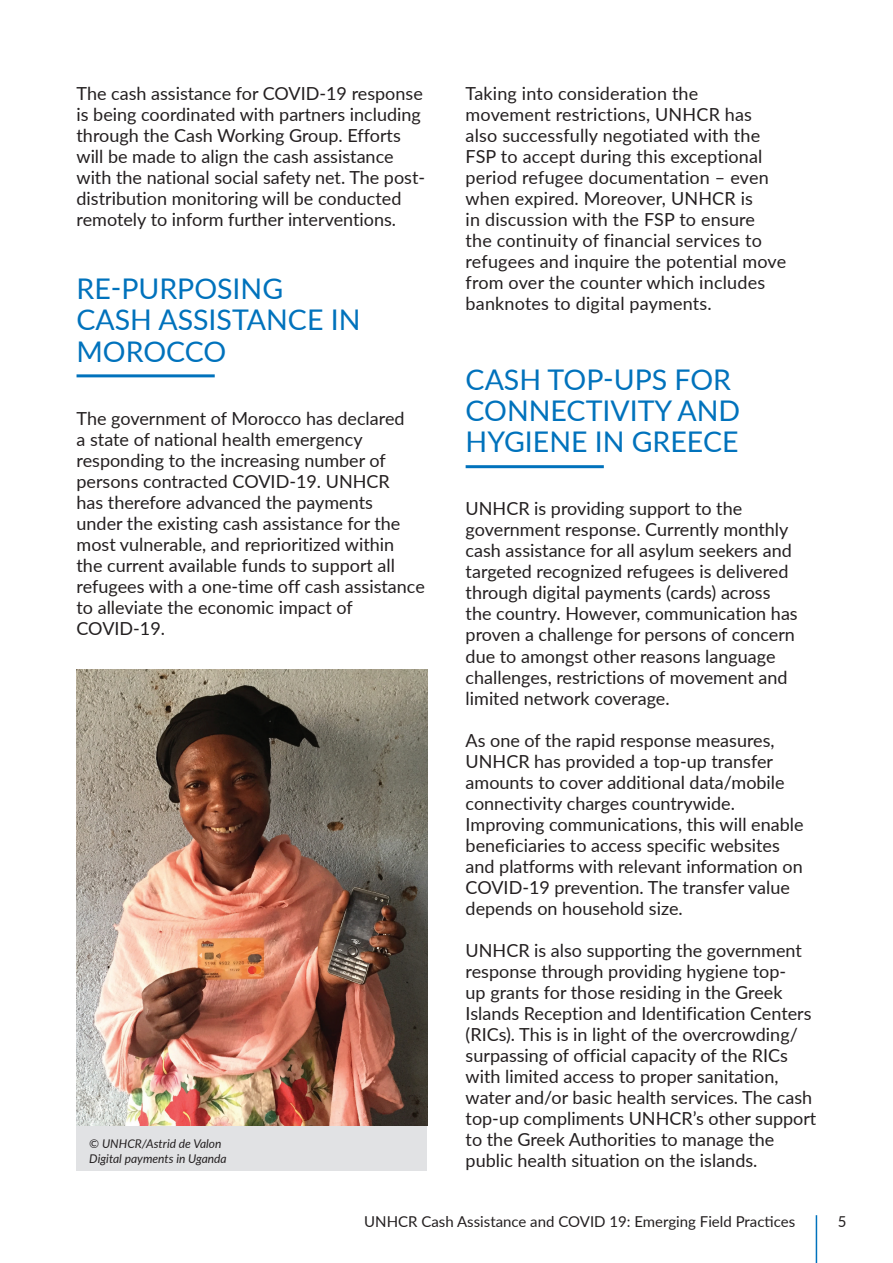
<style>
.page{position:relative;width:893px;height:1263px;background:#fff}
.page>*{position:absolute;margin:0;border:0;box-sizing:border-box;transform-origin:0 0}
.t1{font:28.5px/31.3px "Lato";color:#0072bc}
.t2{font:18px/21px "Lato";color:#231f20}
.t3{font:15px "Lato";color:#231f20}
.t4{font:italic 12px/15px "Lato";color:#231f20}
</style>
<div class="page">
<hr style="left:816px;top:1215px;width:1px;height:48px;background:#0072bc">
<hr style="left:77px;top:374px;width:138px;height:3px;background:#0072bc">
<hr style="left:466px;top:465px;width:138px;height:3px;background:#0072bc">
<img style="left:77px;top:670px;width:350px;height:456px">
<div style="left:77px;top:1126px;width:350px;height:45px;background:#e1e2e4"></div>
<p class="t2" style="left:77px;top:82px;width:350px">The cash assistance for COVID-19 response is being coordinated with partners including through the Cash Working Group. Efforts will be made to align the cash assistance with the national social safety net. The post&shy;distribution monitoring will be conducted remotely to inform further interventions.</p>
<h1 class="t1" style="left:77px;top:272px;width:285px">RE-PURPOSING<br>CASH ASSISTANCE IN<br>MOROCCO</h1>
<p class="t2" style="left:77px;top:407px;width:350px">The government of Morocco has declared<br>a state of national health emergency responding to the increasing number of persons contracted COVID-19. UNHCR<br>has therefore advanced the payments<br>under the existing cash assistance for the most vulnerable, and reprioritized within<br>the current available funds to support all refugees with a one-time off cash assistance to alleviate the economic impact of COVID-19.</p>
<p class="t4" style="left:89px;top:1135px;width:139px">© UNHCR/Astrid de Valon<br>Digital payments in Uganda</p>
<p class="t2" style="left:466px;top:82px;width:322px">Taking into consideration the movement restrictions, UNHCR has also successfully negotiated with the FSP to accept during this exceptional period refugee documentation – even when expired. Moreover, UNHCR is<br>in discussion with the FSP to ensure<br>the continuity of financial services to refugees and inquire the potential move from over the counter which includes banknotes to digital payments.</p>
<h1 class="t1" style="left:466px;top:362px;width:276px">CASH TOP-UPS FOR<br>CONNECTIVITY AND<br>HYGIENE IN GREECE</h1>
<p class="t2" style="left:466px;top:498px;width:334px">UNHCR is providing support to the government response. Currently monthly cash assistance for all asylum seekers and targeted recognized refugees is delivered through digital payments (cards) across the country. However, communication has proven a challenge for persons of concern due to amongst other reasons language challenges, restrictions of movement and limited network coverage.</p>
<p class="t2" style="left:466px;top:729px;width:339px">As one of the rapid response measures, UNHCR has provided a top-up transfer amounts to cover additional data/mobile connectivity charges countrywide.<br>Improving communications, this will enable beneficiaries to access specific websites and platforms with relevant information on COVID-19 prevention. The transfer value depends on household size.</p>
<p class="t2" style="left:466px;top:939px;width:352px">UNHCR is also supporting the government response through providing hygiene top-<br>up grants for those residing in the Greek Islands Reception and Identification Centers (RICs). This is in light of the overcrowding/ surpassing of official capacity of the RICs with limited access to proper sanitation, water and/or basic health services. The cash top-up compliments UNHCR’s other support to the Greek Authorities to manage the public health situation on the islands.</p>
<p class="t3" style="left:364px;top:1211px;width:432px">UNHCR Cash Assistance and COVID 19: Emerging Field Practices</p>
<p class="t3" style="left:838px;top:1211px;width:10px">5</p>
</div>
